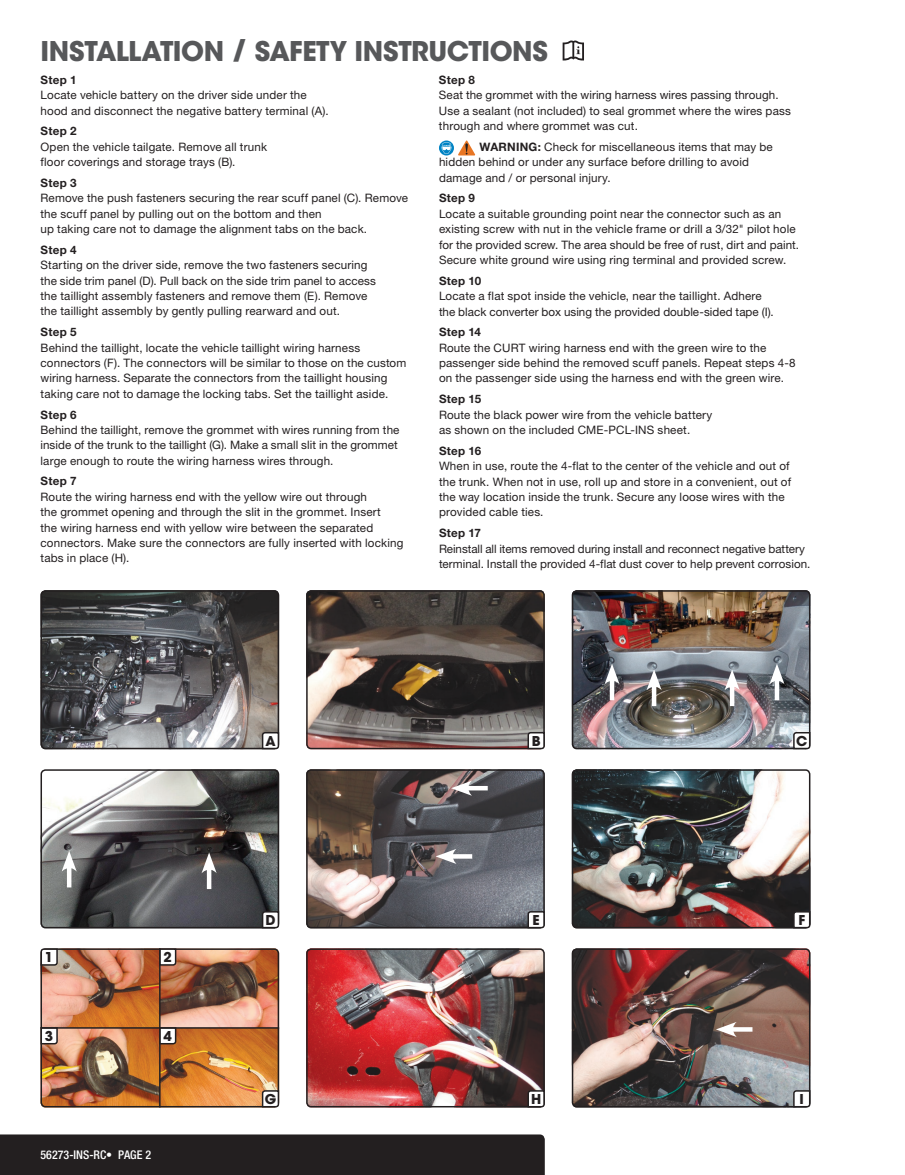
<style>
.page{position:relative;width:905px;height:1175px;background:#fff}
.page>*{position:absolute;margin:0;border:0;box-sizing:border-box;transform-origin:0 0}
.t1{font:700 27px "ITC Avant Garde Std";letter-spacing:-.015em;color:#57585a}
.t2{font:700 13.5px "ITC Avant Garde Std";color:#231f20}
.t3{font:500 condensed 12px "Helvetica Neue LT Std";color:#fff}
.t4{font:11.7px/15.5px "Helvetica Neue LT Std";letter-spacing:.015em;color:#231f20}
.t5{font:700 11.7px "Helvetica Neue LT Std";letter-spacing:.025em;color:#231f20}
.s1{font-weight:700}
</style>
<div class="page">
<svg style="left:562px;top:41px;width:22px;height:19px"></svg>
<img style="left:43px;top:593px;width:233px;height:153px">
<div style="left:40px;top:590px;width:239px;height:159px;border:2px solid #231f20;border-radius:4px"></div>
<img style="left:309px;top:590px;width:235px;height:156px">
<div style="left:306px;top:590px;width:238px;height:159px;border:2px solid #231f20;border-radius:4px"></div>
<img style="left:574px;top:591px;width:236px;height:155px">
<div style="left:571px;top:590px;width:239px;height:159px;border:2px solid #231f20;border-radius:4px"></div>
<img style="left:43px;top:772px;width:233px;height:153px">
<div style="left:40px;top:769px;width:239px;height:159px;border:2px solid #231f20;border-radius:4px"></div>
<img style="left:307px;top:769px;width:237px;height:159px">
<div style="left:306px;top:769px;width:238px;height:159px;border:2px solid #231f20;border-radius:4px"></div>
<img style="left:574px;top:770px;width:236px;height:155px">
<div style="left:571px;top:769px;width:239px;height:159px;border:2px solid #231f20;border-radius:4px"></div>
<img style="left:307px;top:949px;width:237px;height:158px">
<div style="left:306px;top:948px;width:238px;height:159px;border:2px solid #231f20;border-radius:4px"></div>
<img style="left:574px;top:949px;width:236px;height:155px">
<div style="left:571px;top:948px;width:239px;height:159px;border:2px solid #231f20;border-radius:4px"></div>
<svg style="left:261px;top:731px;width:19px;height:19px"></svg>
<svg style="left:526px;top:731px;width:19px;height:19px"></svg>
<svg style="left:526px;top:1089px;width:19px;height:19px"></svg>
<svg style="left:792px;top:731px;width:19px;height:19px"></svg>
<svg style="left:261px;top:910px;width:19px;height:19px"></svg>
<svg style="left:792px;top:1089px;width:19px;height:19px"></svg>
<svg style="left:526px;top:910px;width:19px;height:19px"></svg>
<svg style="left:792px;top:910px;width:19px;height:19px"></svg>
<div style="left:609px;top:676px;width:5px;height:24px;background:#fff"></div>
<svg style="left:604px;top:663px;width:15px;height:21px"></svg>
<div style="left:774px;top:676px;width:5px;height:24px;background:#fff"></div>
<svg style="left:769px;top:663px;width:15px;height:21px"></svg>
<div style="left:729px;top:682px;width:5px;height:24px;background:#fff"></div>
<svg style="left:724px;top:669px;width:15px;height:21px"></svg>
<div style="left:651px;top:682px;width:5px;height:24px;background:#fff"></div>
<svg style="left:646px;top:669px;width:15px;height:21px"></svg>
<hr style="left:67px;top:863px;width:4px;height:24px;background:#fff">
<svg style="left:62px;top:850px;width:15px;height:21px"></svg>
<hr style="left:207px;top:865px;width:4px;height:24px;background:#fff">
<svg style="left:201px;top:852px;width:16px;height:21px"></svg>
<svg style="left:456px;top:854px;width:16px;height:4px"></svg>
<svg style="left:435px;top:848px;width:21px;height:16px"></svg>
<svg style="left:736px;top:1027px;width:16px;height:4px"></svg>
<svg style="left:716px;top:1021px;width:20px;height:16px"></svg>
<hr style="left:463px;top:786px;width:24px;height:4px;background:#fff">
<svg style="left:451px;top:780px;width:21px;height:15px"></svg>
<img style="left:43px;top:951px;width:233px;height:153px">
<div style="left:40px;top:948px;width:239px;height:159px;border:2px solid #231f20;border-radius:4px"></div>
<svg style="left:40px;top:948px;width:19px;height:18px"></svg>
<svg style="left:158px;top:948px;width:19px;height:18px"></svg>
<svg style="left:158px;top:1026px;width:19px;height:19px"></svg>
<svg style="left:40px;top:1026px;width:19px;height:19px"></svg>
<svg style="left:261px;top:1089px;width:19px;height:19px"></svg>
<hr style="left:159px;top:948px;width:1px;height:159px;background:#231f20">
<hr style="left:40px;top:1027px;width:239px;height:1px;background:#231f20">
<svg style="left:458px;top:140px;width:17px;height:15px"></svg>
<svg style="left:439px;top:140px;width:15px;height:15px"></svg>
<svg style="left:441px;top:142px;width:10px;height:12px"></svg>
<div style="left:0;top:1134px;width:544px;height:40px;background:#231f20"></div>
<h1 class="t1" style="left:40px;top:33px;width:509px">INSTALLATION / SAFETY INSTRUCTIONS</h1>
<p class="t5" style="left:40px;top:72px;width:37px">Step 1</p>
<p class="t4" style="left:40px;top:87px;width:289px">Locate vehicle battery on the driver side under the hood and disconnect the negative battery terminal (A).</p>
<p class="t5" style="left:40px;top:124px;width:37px">Step 2</p>
<p class="t4" style="left:40px;top:139px;width:228px">Open the vehicle tailgate. Remove all trunk floor coverings and storage trays (B).</p>
<p class="t5" style="left:40px;top:175px;width:37px">Step 3</p>
<p class="t4" style="left:40px;top:190px;width:369px">Remove the push fasteners securing the rear scuff panel (C). Remove the scuff panel by pulling out on the bottom and then<br>up taking care not to damage the alignment tabs on the back.</p>
<p class="t5" style="left:40px;top:242px;width:37px">Step 4</p>
<p class="t4" style="left:40px;top:257px;width:337px">Starting on the driver side, remove the two fasteners securing the side trim panel (D). Pull back on the side trim panel to access the taillight assembly fasteners and remove them (E). Remove the taillight assembly by gently pulling rearward and out.</p>
<p class="t5" style="left:40px;top:325px;width:37px">Step 5</p>
<p class="t4" style="left:40px;top:339px;width:367px">Behind the taillight, locate the vehicle taillight wiring harness connectors (F). The connectors will be similar to those on the custom wiring harness. Separate the connectors from the taillight housing taking care not to damage the locking tabs. Set the taillight aside.</p>
<p class="t5" style="left:40px;top:407px;width:37px">Step 6</p>
<p class="t4" style="left:40px;top:422px;width:360px">Behind the taillight, remove the grommet with wires running from the inside of the trunk to the taillight (G). Make a small slit in the grommet large enough to route the wiring harness wires through.</p>
<p class="t5" style="left:40px;top:474px;width:37px">Step 7</p>
<p class="t4" style="left:40px;top:489px;width:364px">Route the wiring harness end with the yellow wire out through<br>the grommet opening and through the slit in the grommet. Insert<br>the wiring harness end with yellow wire between the separated connectors. Make sure the connectors are fully inserted with locking tabs in place (H).</p>
<p class="t5" style="left:439px;top:72px;width:37px">Step 8</p>
<p class="t4" style="left:439px;top:87px;width:353px">Seat the grommet with the wiring harness wires passing through.<br>Use a sealant (not included) to seal grommet where the wires pass through and where grommet was cut.</p>
<p class="t4" style="left:439px;top:139px;width:335px;text-indent:40px"><span class="s1">WARNING:</span> Check for miscellaneous items that may be hidden behind or under any surface before drilling to avoid damage and / or personal injury.</p>
<p class="t5" style="left:439px;top:191px;width:37px">Step 9</p>
<p class="t4" style="left:439px;top:206px;width:361px">Locate a suitable grounding point near the connector such as an existing screw with nut in the vehicle frame or drill a 3/32" pilot hole for the provided screw. The area should be free of rust, dirt and paint.<br>Secure white ground wire using ring terminal and provided screw.</p>
<p class="t5" style="left:439px;top:273px;width:44px">Step 10</p>
<p class="t4" style="left:439px;top:288px;width:336px">Locate a flat spot inside the vehicle, near the taillight. Adhere the black converter box using the provided double-sided tape (I).</p>
<p class="t5" style="left:439px;top:325px;width:44px">Step 14</p>
<p class="t4" style="left:439px;top:339px;width:358px">Route the CURT wiring harness end with the green wire to the passenger side behind the removed scuff panels. Repeat steps 4-8 on the passenger side using the harness end with the green wire.</p>
<p class="t5" style="left:439px;top:392px;width:44px">Step 15</p>
<p class="t4" style="left:439px;top:406px;width:275px">Route the black power wire from the vehicle battery as shown on the included CME-PCL-INS sheet.</p>
<p class="t5" style="left:439px;top:443px;width:44px">Step 16</p>
<p class="t4" style="left:439px;top:458px;width:353px">When in use, route the 4-flat to the center of the vehicle and out of the trunk. When not in use, roll up and store in a convenient, out of the way location inside the trunk. Secure any loose wires with the provided cable ties.</p>
<p class="t5" style="left:439px;top:525px;width:43px">Step 17</p>
<p class="t4" style="left:439px;top:540px;width:373px">Reinstall all items removed during install and reconnect negative battery terminal. Install the provided 4-flat dust cover to help prevent corrosion.</p>
<p class="t2" style="left:265px;top:732px;width:12px">A</p>
<p class="t2" style="left:531px;top:732px;width:10px">B</p>
<p class="t2" style="left:796px;top:732px;width:13px">C</p>
<p class="t2" style="left:45px;top:948px;width:10px">1</p>
<p class="t2" style="left:163px;top:948px;width:10px">2</p>
<p class="t2" style="left:45px;top:1027px;width:10px">3</p>
<p class="t2" style="left:163px;top:1027px;width:10px">4</p>
<p class="t3" style="left:40px;top:1147px;width:112px">56273-INS-RC• PAGE 2</p>
<p class="t2" style="left:265px;top:911px;width:12px">D</p>
<p class="t2" style="left:265px;top:1090px;width:13px">G</p>
<p class="t2" style="left:532px;top:911px;width:9px">E</p>
<p class="t2" style="left:798px;top:911px;width:8px">F</p>
<p class="t2" style="left:531px;top:1090px;width:12px">H</p>
<p class="t2" style="left:799px;top:1090px;width:6px">I</p>
</div>
